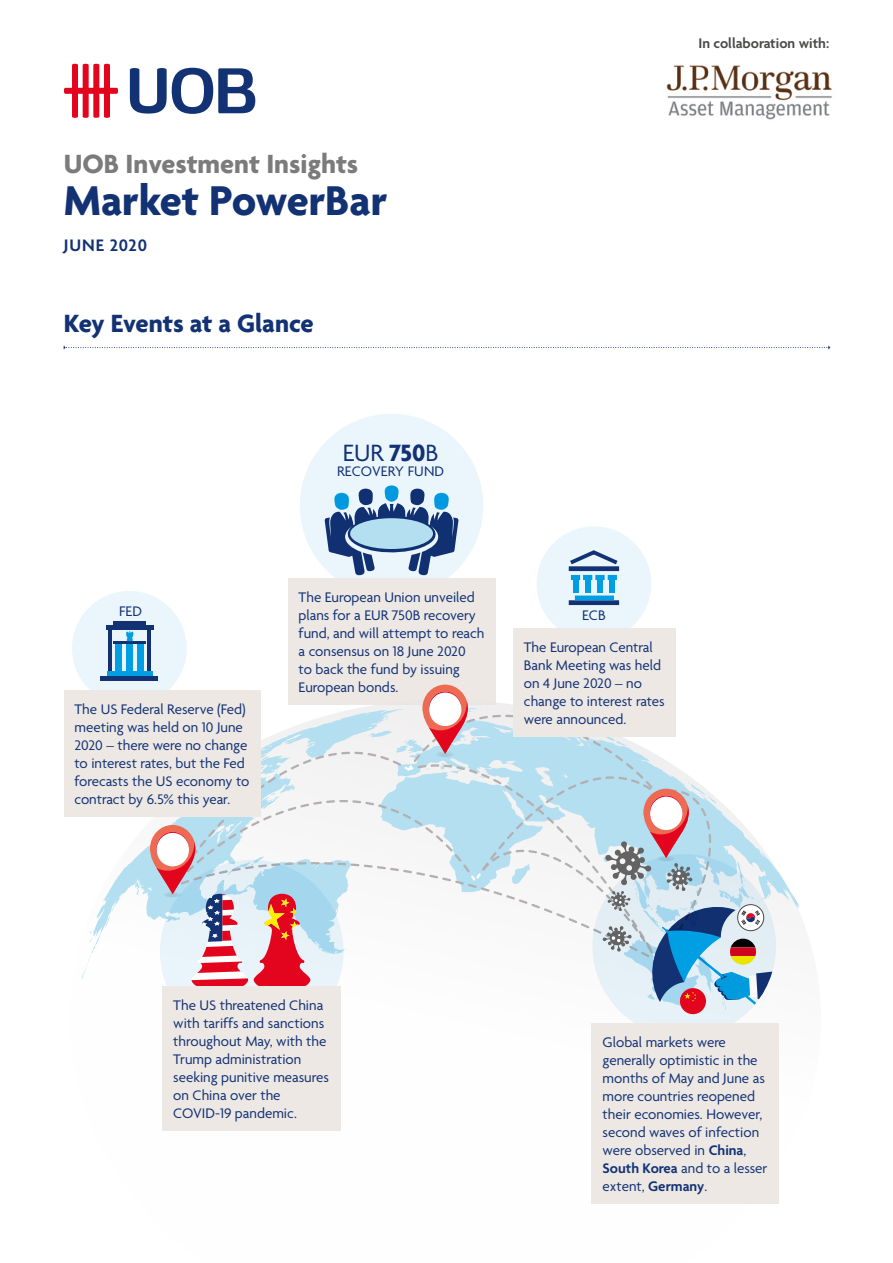
<style>
.page{position:relative;width:893px;height:1263px;background:#fff}
.page>*{position:absolute;margin:0;border:0;box-sizing:border-box;transform-origin:0 0}
.t1{font:700 45px "Agenda";color:#123274}
.t2{font:700 28.5px "Agenda";color:#7c7b7b}
.t3{font:700 27px "Agenda";color:#123274}
.t4{font:25.5px "Agenda";color:#123274}
.t5{font:600 18px "Agenda";letter-spacing:.05em;color:#123274}
.t6{font:15px/18px "Agenda";color:#123274}
.t7{font:600 15px "Agenda";color:#4a4a49}
.s1{font-weight:700}
.s2{font-weight:600}
</style>
<div class="page">
<div style="left:300px;top:414px;width:183px;height:183px;background:#eaf6fc;border-radius:50%"></div>
<svg style="left:324px;top:485px;width:135px;height:90px"></svg>
<div style="left:350px;top:518px;width:83px;height:31px;background:#b3dff1;border-radius:50%"></div>
<div style="left:288px;top:579px;width:207px;height:126px;background:#ede8e4"></div>
<svg style="left:64px;top:64px;width:54px;height:54px"></svg>
<svg style="left:130px;top:68px;width:125px;height:46px"></svg>
<svg style="left:82px;top:816px;width:717px;height:234px"></svg>
<div style="left:163px;top:986px;width:178px;height:145px;background:#ede8e4"></div>
<svg style="left:64px;top:346px;width:766px;height:3px"></svg>
<img style="left:666px;top:65px;width:166px;height:55px">
<div style="left:592px;top:854px;width:184px;height:184px;background:#eaf6fc;border-radius:50%"></div>
<div style="left:536px;top:526px;width:115px;height:115px;background:#eaf6fc;border-radius:50%"></div>
<svg style="left:569px;top:595px;width:50px;height:10px"></svg>
<div style="left:610px;top:580px;width:5px;height:12px;background:#009fe3"></div>
<div style="left:597px;top:580px;width:6px;height:12px;background:#009fe3"></div>
<div style="left:585px;top:580px;width:5px;height:12px;background:#009fe3"></div>
<div style="left:573px;top:580px;width:5px;height:12px;background:#009fe3"></div>
<svg style="left:568px;top:550px;width:52px;height:30px"></svg>
<div style="left:513px;top:628px;width:163px;height:109px;background:#ede8e4"></div>
<div style="left:72px;top:591px;width:115px;height:115px;background:#eaf6fc;border-radius:50%"></div>
<div style="left:64px;top:690px;width:196px;height:126px;background:#ede8e4"></div>
<div style="left:592px;top:1023px;width:187px;height:181px;background:#ede8e4"></div>
<div style="left:106px;top:625px;width:47px;height:5px;background:#123274"></div>
<hr style="left:109px;top:628px;width:3px;height:43px;background:#123274">
<hr style="left:148px;top:628px;width:3px;height:43px;background:#123274">
<div style="left:107px;top:671px;width:46px;height:5px;background:#009fe3"></div>
<div style="left:101px;top:676px;width:57px;height:5px;background:#123274"></div>
<hr style="left:113px;top:621px;width:33px;height:4px;background:#123274">
<hr style="left:113px;top:641px;width:33px;height:3px;background:#123274">
<div style="left:116px;top:644px;width:6px;height:27px;background:#009fe3"></div>
<div style="left:127px;top:644px;width:6px;height:28px;background:#009fe3"></div>
<div style="left:138px;top:644px;width:6px;height:27px;background:#009fe3"></div>
<svg style="left:126px;top:631px;width:7px;height:10px"></svg>
<svg style="left:149px;top:685px;width:624px;height:328px"></svg>
<h2 class="t2" style="left:64px;top:149px;width:296px">UOB Investment Insights</h2>
<h1 class="t1" style="left:64px;top:177px;width:325px">Market PowerBar</h1>
<p class="t5" style="left:64px;top:236px;width:85px">JUNE 2020</p>
<h3 class="t3" style="left:64px;top:308px;width:251px">Key Events at a Glance</h3>
<h3 class="t4" style="left:343px;top:439px;width:97px">EUR <span class="s1">750</span>B</h3>
<p class="t6" style="left:337px;top:463px;width:109px">RECOVERY FUND</p>
<p class="t7" style="left:698px;top:35px;width:132px">In collaboration with:</p>
<p class="t6" style="left:119px;top:603px;width:24px">FED</p>
<p class="t6" style="left:75px;top:701px;width:177px">The US Federal Reserve (Fed) meeting was held on 10 June<br>2020 – there were no change to interest rates, but the Fed forecasts the US economy to contract by 6.5% this year.</p>
<p class="t6" style="left:299px;top:589px;width:187px">The European Union unveiled plans for a EUR 750B recovery fund, and will attempt to reach a consensus on 18 June 2020<br>to back the fund by issuing<br>European bonds.</p>
<p class="t6" style="left:524px;top:600px;width:130px;line-height:31.8px;text-indent:58px">ECB<br>The European Central</p>
<p class="t6" style="left:524px;top:657px;width:142px">Bank Meeting was held on 4 June 2020 – no change to interest rates were announced.</p>
<p class="t6" style="left:173px;top:997px;width:157px">The US threatened China with tariffs and sanctions throughout May, with the<br>Trump administration seeking punitive measures on China over the<br>COVID-19 pandemic.</p>
<p class="t6" style="left:603px;top:1034px;width:166px">Global markets were generally optimistic in the months of May and June as more countries reopened their economies. However, second waves of infection were observed in <span class="s2">China</span>,<br><span class="s2">South Korea</span> and to a lesser extent, <span class="s2">Germany</span>.</p>
</div>
